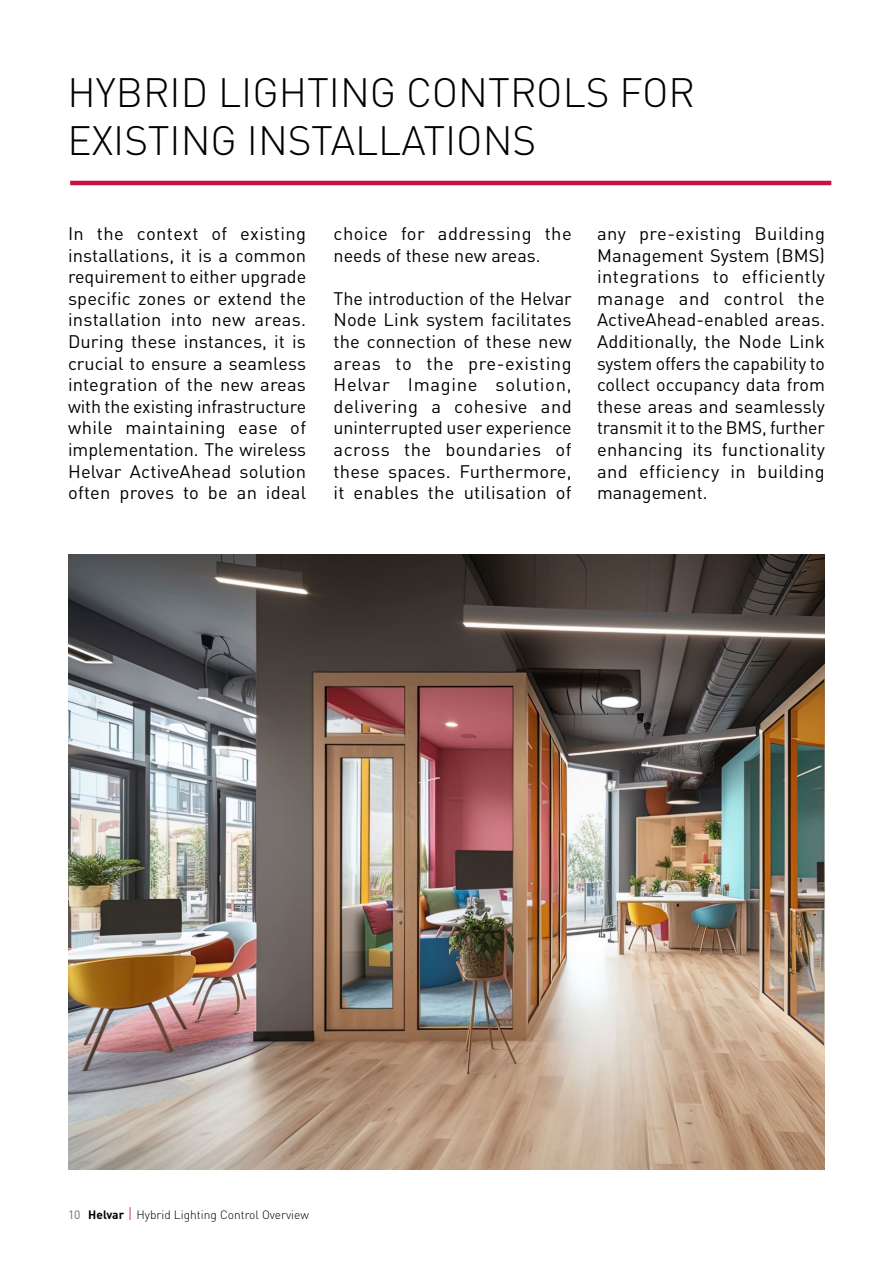
<style>
.page{position:relative;width:893px;height:1263px;background:#fff}
.page>*{position:absolute;margin:0;border:0;box-sizing:border-box;transform-origin:0 0}
.t1{font:300 40.5px/48px "DIN Pro";color:#000}
.t2{font:18px/21.6px "DIN Pro";letter-spacing:.01em;color:#000;text-align:justify}
.t3{font:300 12px "DIN Pro";color:#000}
.s1{font-weight:400;color:#6d6e71}
.s2{font-weight:700}
.s3{font-size:15px;color:#c80f3f}
</style>
<div class="page">
<hr style="left:70px;top:181px;width:761px;height:4px;background:#c80f3f">
<img style="left:68px;top:555px;width:757px;height:614px">
<h1 class="t1" style="left:68px;top:65px;width:629px">HYBRID LIGHTING CONTROLS FOR<br>EXISTING INSTALLATIONS</h1>
<p class="t2" style="left:68px;top:221px;width:240px">In the context of existing installations, it is a common requirement to either upgrade specific zones or extend the installation into new areas.<br>During these instances, it is crucial to ensure a seamless integration of the new areas with the existing infrastructure while maintaining ease of implementation. The wireless Helvar ActiveAhead solution often proves to be an ideal</p>
<p class="t2" style="left:334px;top:221px;width:240px">choice for addressing the needs of these new areas.</p>
<p class="t2" style="left:334px;top:286px;width:240px">The introduction of the Helvar Node Link system facilitates the connection of these new areas to the pre-existing Helvar Imagine solution, delivering a cohesive and uninterrupted user experience across the boundaries of these spaces. Furthermore, it enables the utilisation of</p>
<p class="t2" style="left:597px;top:221px;width:230px">any pre-existing Building Management System (BMS) integrations to efficiently manage and control the ActiveAhead-enabled areas.<br>Additionally, the Node Link system offers the capability to collect occupancy data from these areas and seamlessly transmit it to the BMS, further enhancing its functionality and efficiency in building management.</p>
<p class="t3" style="left:68px;top:1205px;width:242px"><span class="s1">10</span> <span class="s2">Helvar</span> <span class="s3">|</span> Hybrid Lighting Control Overview</p>
</div>
